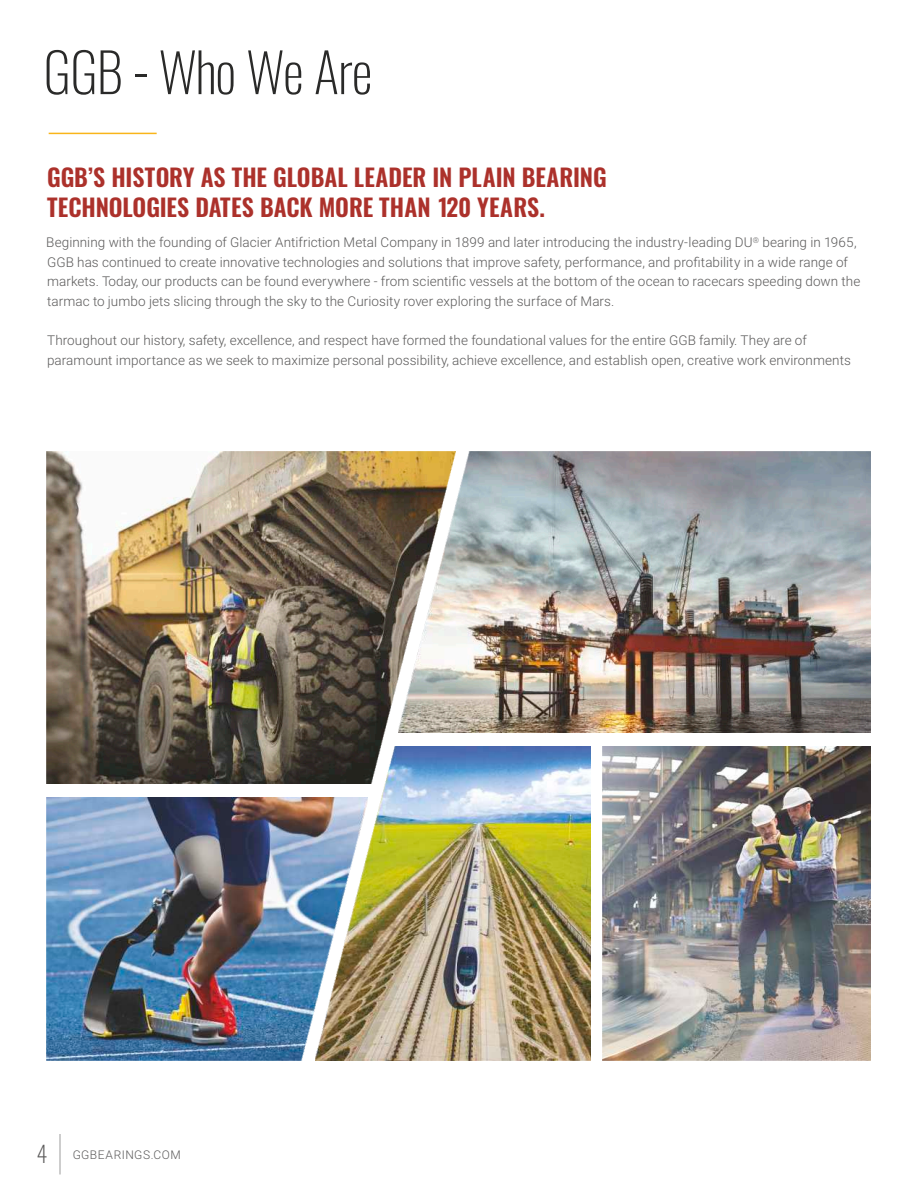
<style>
.page{position:relative;width:918px;height:1188px;background:#fff}
.page>*{position:absolute;margin:0;border:0;box-sizing:border-box;transform-origin:0 0}
.t1{font:200 54px "Oswald";letter-spacing:-.025em;color:#2a2a29}
.t2{font:600 24px/30px "Oswald";color:#ac312b}
.t3{font:300 13.5px/19.5px "Roboto";letter-spacing:.01em;color:#5c5b5b}
.t4{font:300 12px "Roboto";letter-spacing:.04em;color:#5c5b5b}
.t5{font:300 7.8px "Roboto";color:#5c5b5b}
.s1{font-family:"Oswald";font-weight:200;font-size:22.5px}
</style>
<div class="page">
<hr style="left:60px;top:1134px;width:1px;height:40px;background:#9d9d9d">
<img style="left:368px;top:746px;width:222px;height:314px">
<hr style="left:49px;top:133px;width:108px;height:1px;background:#f9b51a">
<img style="left:47px;top:797px;width:321px;height:263px">
<img style="left:47px;top:451px;width:409px;height:333px">
<img style="left:398px;top:451px;width:472px;height:282px">
<img style="left:603px;top:746px;width:267px;height:314px">
<h1 class="t1" style="left:43px;top:35px;width:330px">GGB - Who We Are</h1>
<h2 class="t2" style="left:47px;top:162px;width:561px">GGB’S HISTORY AS THE GLOBAL LEADER IN PLAIN BEARING<br>TECHNOLOGIES DATES BACK MORE THAN 120 YEARS.</h2>
<p class="t3" style="left:46px;top:234px;width:816px">Beginning with the founding of Glacier Antifriction Metal Company in 1899 and later introducing the industry-leading DU bearing in 1965, GGB has continued to create innovative technologies and solutions that improve safety, performance, and profitability in a wide range of markets. Today, our products can be found everywhere - from scientific vessels at the bottom of the ocean to racecars speeding down the tarmac to jumbo jets slicing through the sky to the Curiosity rover exploring the surface of Mars.</p>
<p class="t3" style="left:47px;top:332px;width:805px">Throughout our history, safety, excellence, and respect have formed the foundational values for the entire GGB family. They are of paramount importance as we seek to maximize personal possibility, achieve excellence, and establish open, creative work environments</p>
<p class="t5" style="left:753px;top:237px;width:8px">®</p>
<p class="t4" style="left:36px;top:1150px;width:146px"><span class="s1">4</span> GGBEARINGS.COM</p>
</div>
